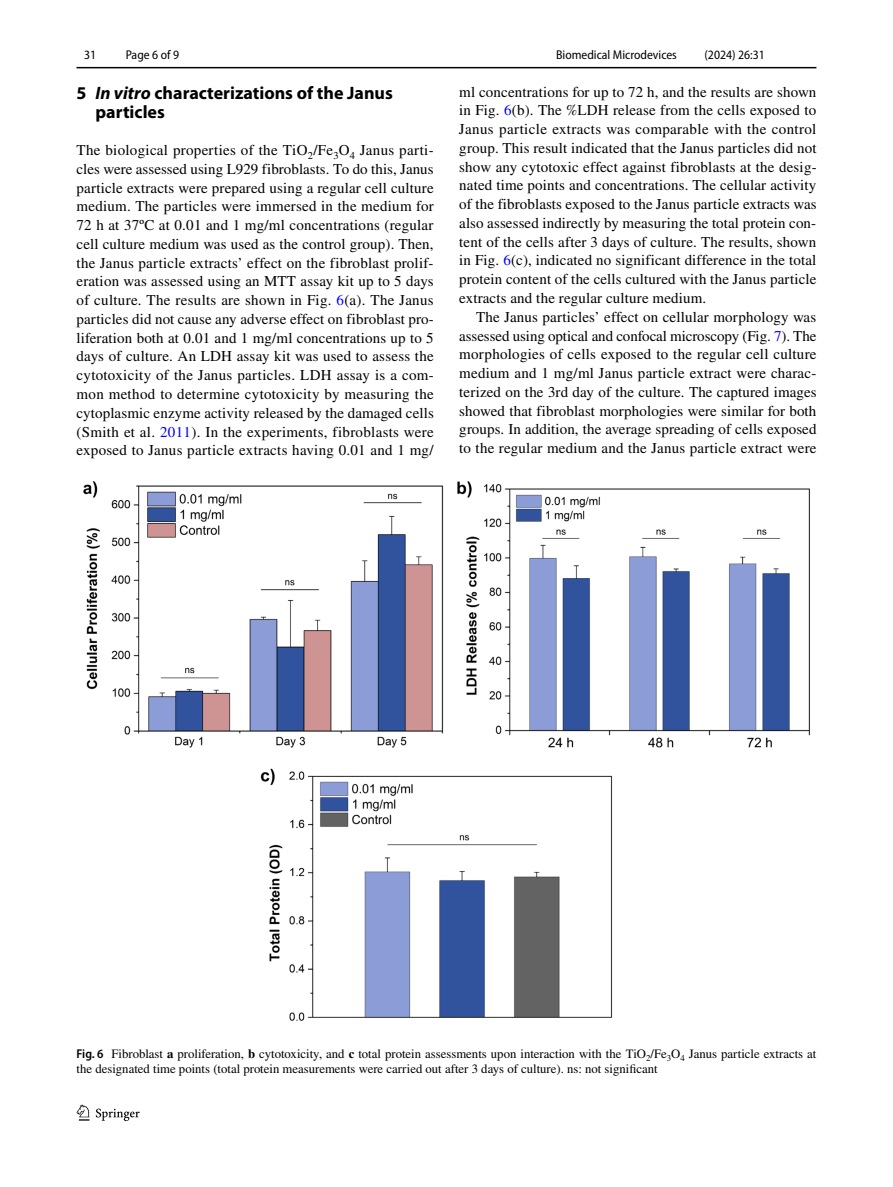
<style>
.page{position:relative;width:893px;height:1187px;background:#fff}
.page>*{position:absolute;margin:0;border:0;box-sizing:border-box;transform-origin:0 0}
.t1{font:700 18px/18.8px "Myriad Pro";color:#000}
.t2{font:15px/18.8px "STIX";letter-spacing:.01em;color:#000;text-align:justify}
.t3{font:12.75px/15px "STIX";color:#000}
.t4{font:semi-condensed 12.75px "Myriad Pro";color:#000}
.s1{font-style:italic}
.s2{color:#00f}
.s3{font-family:"Myriad Pro";font-weight:600;font-stretch:semi-condensed}
.s4{font-weight:700}
</style>
<div class="page">
<hr style="left:77px;top:67px;width:739px;height:1px;background:#000">
<svg style="left:77px;top:1104px;width:12px;height:16px"></svg>
<svg style="left:96px;top:1108px;width:44px;height:12px"></svg>
<img style="left:83px;top:481px;width:727px;height:540px">
<p class="t4" style="left:84px;top:48px;width:14px">31</p>
<p class="t4" style="left:126px;top:48px;width:55px">Page 6 of 9</p>
<p class="t4" style="left:556px;top:48px;width:122px">Biomedical Microdevices</p>
<p class="t4" style="left:704px;top:48px;width:62px">(2024) 26:31</p>
<p class="t1" style="left:96px;top:83px;width:299px;text-indent:-19px">5 <span class="s1">In vitro</span> characterizations of the Janus particles</p>
<p class="t2" style="left:77px;top:142px;width:359px">The biological properties of the TiO<sub>2</sub>/Fe<sub>3</sub>O<sub>4</sub> Janus parti&shy;cles were assessed using L929 fibroblasts. To do this, Janus particle extracts were prepared using a regular cell culture medium. The particles were immersed in the medium for 72 h at 37ºC at 0.01 and 1 mg/ml concentrations (regular cell culture medium was used as the control group). Then, the Janus particle extracts’ effect on the fibroblast prolif&shy;eration was assessed using an MTT assay kit up to 5 days of culture. The results are shown in Fig. <span class="s2">6</span>(a). The Janus particles did not cause any adverse effect on fibroblast pro&shy;liferation both at 0.01 and 1 mg/ml concentrations up to 5 days of culture. An LDH assay kit was used to assess the cytotoxicity of the Janus particles. LDH assay is a com&shy;mon method to determine cytotoxicity by measuring the cytoplasmic enzyme activity released by the damaged cells (Smith et al. <span class="s2">2011</span>). In the experiments, fibroblasts were exposed to Janus particle extracts having 0.01 and 1 mg/</p>
<p class="t2" style="left:459px;top:83px;width:359px">ml concentrations for up to 72 h, and the results are shown in Fig. <span class="s2">6</span>(b). The %LDH release from the cells exposed to Janus particle extracts was comparable with the control group. This result indicated that the Janus particles did not show any cytotoxic effect against fibroblasts at the desig&shy;nated time points and concentrations. The cellular activity of the fibroblasts exposed to the Janus particle extracts was also assessed indirectly by measuring the total protein con&shy;tent of the cells after 3 days of culture. The results, shown in Fig. <span class="s2">6</span>(c), indicated no significant difference in the total protein content of the cells cultured with the Janus particle extracts and the regular culture medium.</p>
<p class="t2" style="left:459px;top:308px;width:359px;text-indent:17px">The Janus particles’ effect on cellular morphology was assessed using optical and confocal microscopy (Fig. <span class="s2">7</span>). The morphologies of cells exposed to the regular cell culture medium and 1 mg/ml Janus particle extract were charac&shy;terized on the 3rd day of the culture. The captured images showed that fibroblast morphologies were similar for both groups. In addition, the average spreading of cells exposed to the regular medium and the Janus particle extract were</p>
<p class="t3" style="left:77px;top:1047px;width:741px"><span class="s3">Fig. 6</span> Fibroblast <span class="s4">a</span> proliferation, <span class="s4">b</span> cytotoxicity, and <span class="s4">c</span> total protein assessments upon interaction with the TiO<sub>2</sub>/Fe<sub>3</sub>O<sub>4</sub> Janus particle extracts at the designated time points (total protein measurements were carried out after 3 days of culture). ns: not significant</p>
</div>
